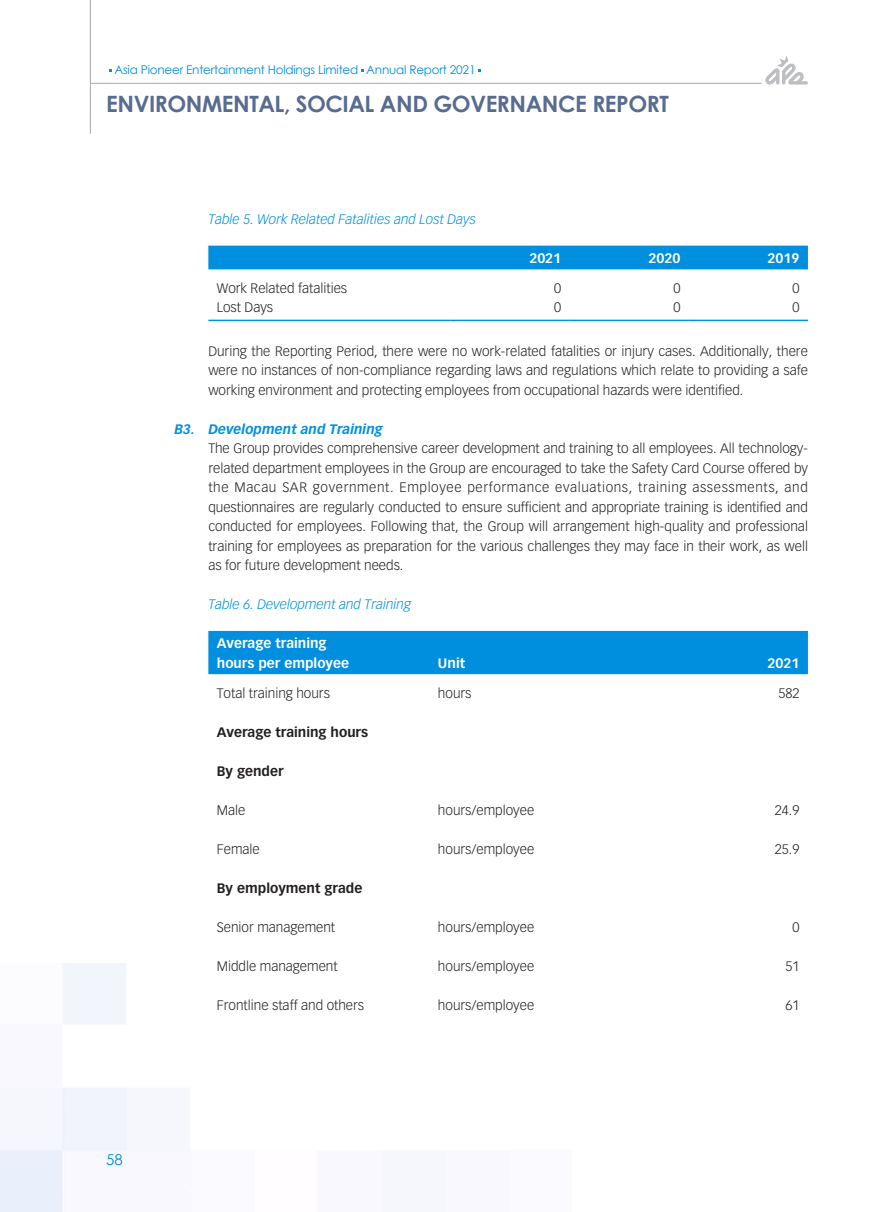
<style>
.page{position:relative;width:893px;height:1212px;background:#fff}
.page>*{position:absolute;margin:0;border:0;box-sizing:border-box;transform-origin:0 0}
.t1{font:700 22.5px "Century Gothic";letter-spacing:-.02em;color:#576c90}
.t2{font:15px "Century Gothic";color:#008fde}
.t3{font:300 13.5px/19.5px "Vectora LT Std";color:#231f20;text-align:justify}
.t4{font:italic 300 13.5px "Vectora LT Std";color:#008fde}
.t5{font:700 13.5px/19.5px "Vectora LT Std";color:#fff}
.t6{font:700 13.5px "Vectora LT Std";color:#231f20}
.t7{font:italic 700 13.5px "Vectora LT Std";color:#008fde}
.t8{font:12px "Century Gothic";letter-spacing:-.02em;color:#008fde}
</style>
<div class="page">
<img style="left:0;top:963px;width:189px;height:249px">
<hr style="left:90px;top:0;width:1px;height:134px;background:#b2b3b7">
<hr style="left:90px;top:83px;width:672px;height:1px;background:#b2b3b7">
<svg style="left:765px;top:56px;width:43px;height:29px"></svg>
<div style="left:208px;top:246px;width:600px;height:23px;background:#008fde"></div>
<hr style="left:208px;top:320px;width:243px;height:1px;background:#008fde">
<hr style="left:451px;top:320px;width:119px;height:1px;background:#008fde">
<hr style="left:570px;top:320px;width:119px;height:1px;background:#008fde">
<hr style="left:689px;top:320px;width:119px;height:1px;background:#008fde">
<div style="left:208px;top:631px;width:600px;height:43px;background:#008fde"></div>
<p class="t8" style="left:115px;top:61px;width:363px">Asia Pioneer Entertainment Holdings Limited Annual Report 2021</p>
<h1 class="t1" style="left:106px;top:87px;width:564px">ENVIRONMENTAL, SOCIAL AND GOVERNANCE REPORT</h1>
<p class="t4" style="left:208px;top:211px;width:269px">Table 5. Work Related Fatalities and Lost Days</p>
<p class="t5" style="left:529px;top:248px;width:33px">2021</p>
<p class="t5" style="left:648px;top:248px;width:33px">2020</p>
<p class="t5" style="left:767px;top:248px;width:33px">2019</p>
<p class="t3" style="left:217px;top:279px;width:132px">Work Related fatalities</p>
<p class="t3" style="left:554px;top:279px;width:9px">0</p>
<p class="t3" style="left:673px;top:279px;width:9px">0</p>
<p class="t3" style="left:792px;top:279px;width:9px">0</p>
<p class="t3" style="left:217px;top:298px;width:58px">Lost Days</p>
<p class="t3" style="left:554px;top:298px;width:9px">0</p>
<p class="t3" style="left:673px;top:298px;width:9px">0</p>
<p class="t3" style="left:792px;top:298px;width:9px">0</p>
<p class="t3" style="left:208px;top:341px;width:601px">During the Reporting Period, there were no work-related fatalities or injury cases. Additionally, there were no instances of non-compliance regarding laws and regulations which relate to providing a safe working environment and protecting employees from occupational hazards were identified.</p>
<p class="t7" style="left:174px;top:421px;width:210px">B3. Development and Training</p>
<p class="t3" style="left:208px;top:439px;width:601px">The Group provides comprehensive career development and training to all employees. All technology&shy;related department employees in the Group are encouraged to take the Safety Card Course offered by the Macau SAR government. Employee performance evaluations, training assessments, and questionnaires are regularly conducted to ensure sufficient and appropriate training is identified and conducted for employees. Following that, the Group will arrangement high-quality and professional training for employees as preparation for the various challenges they may face in their work, as well as for future development needs.</p>
<p class="t4" style="left:208px;top:596px;width:204px">Table 6. Development and Training</p>
<p class="t5" style="left:217px;top:633px;width:134px">Average training hours per employee</p>
<p class="t5" style="left:438px;top:653px;width:29px">Unit</p>
<p class="t5" style="left:767px;top:653px;width:33px">2021</p>
<p class="t2" style="left:106px;top:1149px;width:18px">58</p>
<p class="t3" style="left:217px;top:683px;width:115px">Total training hours</p>
<p class="t3" style="left:438px;top:683px;width:35px">hours</p>
<p class="t3" style="left:778px;top:683px;width:23px">582</p>
<p class="t6" style="left:217px;top:724px;width:153px">Average training hours</p>
<p class="t6" style="left:217px;top:763px;width:68px">By gender</p>
<p class="t3" style="left:217px;top:800px;width:30px">Male</p>
<p class="t3" style="left:438px;top:800px;width:98px">hours/employee</p>
<p class="t3" style="left:775px;top:800px;width:26px">24.9</p>
<p class="t3" style="left:217px;top:839px;width:45px">Female</p>
<p class="t3" style="left:438px;top:839px;width:98px">hours/employee</p>
<p class="t3" style="left:775px;top:839px;width:26px">25.9</p>
<p class="t6" style="left:217px;top:880px;width:147px">By employment grade</p>
<p class="t3" style="left:217px;top:917px;width:120px">Senior management</p>
<p class="t3" style="left:438px;top:917px;width:98px">hours/employee</p>
<p class="t3" style="left:792px;top:917px;width:9px">0</p>
<p class="t3" style="left:217px;top:956px;width:122px">Middle management</p>
<p class="t3" style="left:438px;top:956px;width:98px">hours/employee</p>
<p class="t3" style="left:785px;top:956px;width:16px">51</p>
<p class="t3" style="left:217px;top:995px;width:149px">Frontline staff and others</p>
<p class="t3" style="left:438px;top:995px;width:98px">hours/employee</p>
<p class="t3" style="left:785px;top:995px;width:16px">61</p>
</div>
